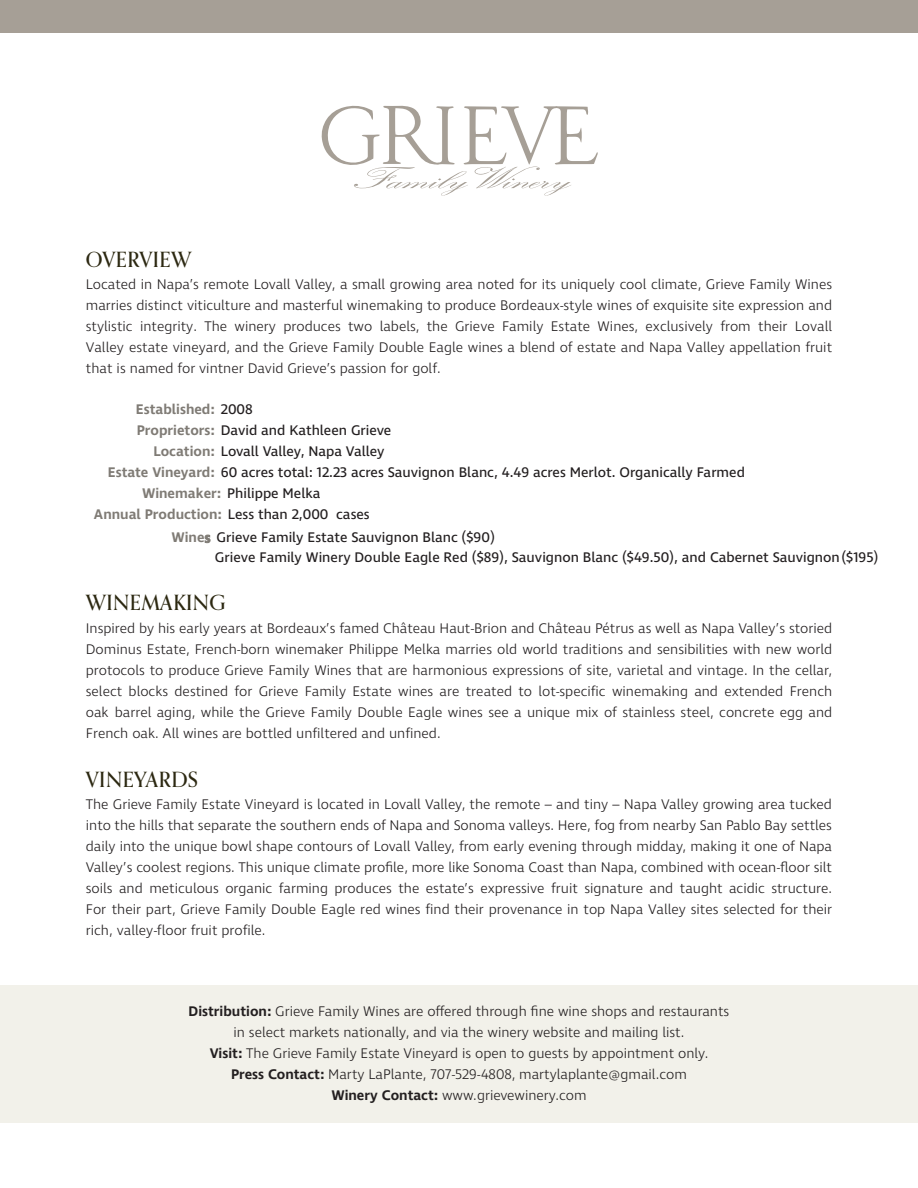
<style>
.page{position:relative;width:918px;height:1188px;background:#fff}
.page>*{position:absolute;margin:0;border:0;box-sizing:border-box;transform-origin:0 0}
.t1{font:500 21px "Orpheus Pro";letter-spacing:.02em;color:#2c2811}
.t2{font:300 14.25px/21px "Ingra";color:#231f20;text-align:justify}
.t3{font:14.25px/19.8px "Ingra";color:#231f20}
.t4{font:600 14.25px "Ingra";color:#7f7b75}
.s1{font-weight:400;color:#231f20}
.s2{font-weight:600;color:#7f7b75}
.s3{font-weight:600}
</style>
<div class="page">
<svg style="left:321px;top:105px;width:277px;height:91px"></svg>
<div style="left:0;top:0;width:918px;height:32px;background:#a69f96"></div>
<div style="left:0;top:986px;width:918px;height:137px;background:#f2f1ea"></div>
<h1 class="t1" style="left:86px;top:247px;width:107px">OVERVIEW</h1>
<p class="t2" style="left:86px;top:275px;width:748px">Located in Napa’s remote Lovall Valley, a small growing area noted for its uniquely cool climate, Grieve Family Wines marries distinct viticulture and masterful winemaking to produce Bordeaux-style wines of exquisite site expression and stylistic integrity. The winery produces two labels, the Grieve Family Estate Wines, exclusively from their Lovall Valley estate vineyard, and the Grieve Family Double Eagle wines a blend of estate and Napa Valley appellation fruit that is named for vintner David Grieve’s passion for golf.</p>
<p class="t4" style="left:136px;top:400px;width:118px">Established: <span class="s1">2008</span></p>
<p class="t3" style="left:137px;top:421px;width:256px"><span class="s2">Proprietors:</span> David and Kathleen Grieve</p>
<p class="t3" style="left:153px;top:442px;width:232px"><span class="s2">Location:</span> Lovall Valley, Napa Valley</p>
<p class="t3" style="left:108px;top:463px;width:639px"><span class="s2">Estate Vineyard:</span> 60 acres total: 12.23 acres Sauvignon Blanc, 4.49 acres Merlot. Organically Farmed</p>
<p class="t3" style="left:142px;top:484px;width:180px"><span class="s2">Winemaker:</span> Philippe Melka</p>
<p class="t3" style="left:94px;top:505px;width:277px"><span class="s2">Annual Production:</span> Less than 2,000 cases</p>
<p class="t3" style="left:215px;top:529px;width:665px;text-indent:-43px"><span class="s2">Wines</span> Grieve Family Estate Sauvignon Blanc ($90)<br>Grieve Family Winery Double Eagle Red ($89), Sauvignon Blanc ($49.50), and Cabernet Sauvignon ($195)</p>
<h1 class="t1" style="left:86px;top:590px;width:141px">WINEMAKING</h1>
<p class="t2" style="left:86px;top:618px;width:748px">Inspired by his early years at Bordeaux’s famed Château Haut-Brion and Château Pétrus as well as Napa Valley’s storied Dominus Estate, French-born winemaker Philippe Melka marries old world traditions and sensibilities with new world protocols to produce Grieve Family Wines that are harmonious expressions of site, varietal and vintage. In the cellar, select blocks destined for Grieve Family Estate wines are treated to lot-specific winemaking and extended French oak barrel aging, while the Grieve Family Double Eagle wines see a unique mix of stainless steel, concrete egg and French oak. All wines are bottled unfiltered and unfined.</p>
<h1 class="t1" style="left:86px;top:766px;width:114px">VINEYARDS</h1>
<p class="t2" style="left:86px;top:795px;width:748px">The Grieve Family Estate Vineyard is located in Lovall Valley, the remote – and tiny – Napa Valley growing area tucked into the hills that separate the southern ends of Napa and Sonoma valleys. Here, fog from nearby San Pablo Bay settles daily into the unique bowl shape contours of Lovall Valley, from early evening through midday, making it one of Napa Valley’s coolest regions. This unique climate profile, more like Sonoma Coast than Napa, combined with ocean-floor silt soils and meticulous organic farming produces the estate’s expressive fruit signature and taught acidic structure.<br>For their part, Grieve Family Double Eagle red wines find their provenance in top Napa Valley sites selected for their rich, valley-floor fruit profile.</p>
<p class="t2" style="left:189px;top:1002px;width:542px;text-align:center"><span class="s3">Distribution:</span> Grieve Family Wines are offered through fine wine shops and restaurants in select markets nationally, and via the winery website and mailing list.<br><span class="s3">Visit:</span> The Grieve Family Estate Vineyard is open to guests by appointment only.<br><span class="s3">Press Contact:</span> Marty LaPlante, 707-529-4808, martylaplante@gmail.com<br><span class="s3">Winery Contact:</span> www.grievewinery.com</p>
</div>
